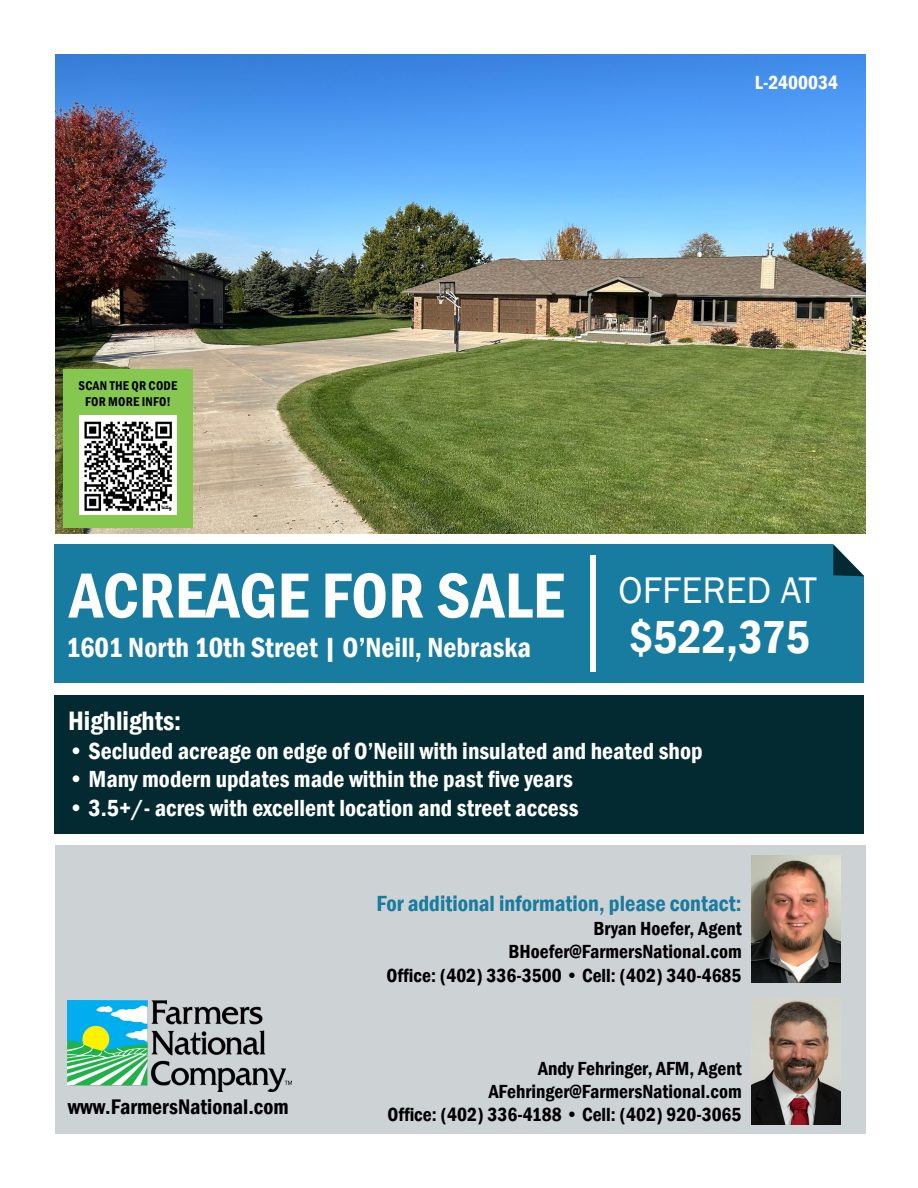
<style>
.page{position:relative;width:918px;height:1188px;background:#fff}
.page>*{position:absolute;margin:0;border:0;box-sizing:border-box;transform-origin:0 0}
.t1{font:600 condensed 66px "Franklin Gothic";color:#fff}
.t2{font:600 condensed 47.7px "Franklin Gothic";color:#fff}
.t3{font:38.1px "Franklin Gothic";color:#fff}
.t4{font:600 condensed 28.5px "Franklin Gothic";color:#fff}
.t5{font:600 condensed 27.3px "Franklin Gothic";color:#fff}
.t6{font:600 condensed 24px "Franklin Gothic";color:#fff}
.t7{font:600 condensed 22.5px "Franklin Gothic";color:#187ba0}
.t8{font:600 condensed 21.75px "Franklin Gothic";color:#000}
.t9{font:600 condensed 19.5px/23.4px "Franklin Gothic";color:#000;text-align:right}
.t10{font:600 condensed 19.5px "Franklin Gothic";color:#fff}
.t11{font:600 condensed 13.05px/15.6px "Franklin Gothic";letter-spacing:.015em;color:#000;text-align:center}
</style>
<div class="page">
<div style="left:55px;top:845px;width:810px;height:289px;background:#cdd2d4"></div>
<div style="left:54px;top:695px;width:810px;height:139px;background:#042a31"></div>
<div style="left:54px;top:544px;width:810px;height:139px;background:#187ba0"></div>
<div style="left:591px;top:555px;width:5px;height:117px;background:#fff"></div>
<svg style="left:833px;top:515px;width:33px;height:62px"></svg>
<img style="left:68px;top:1000px;width:223px;height:92px">
<img style="left:752px;top:855px;width:88px;height:127px">
<img style="left:752px;top:997px;width:88px;height:127px">
<img style="left:55px;top:54px;width:810px;height:480px">
<div style="left:63px;top:369px;width:130px;height:158px;background:#86c750"></div>
<img style="left:80px;top:416px;width:96px;height:99px">
<p class="t10" style="left:755px;top:69px;width:85px">L-2400034</p>
<p class="t11" style="left:79px;top:378px;width:100px">SCAN THE QR CODE<br>FOR MORE INFO!</p>
<h1 class="t1" style="left:70px;top:551px;width:496px">ACREAGE FOR SALE</h1>
<h3 class="t4" style="left:66px;top:629px;width:466px">1601 North 10th Street | O’Neill, Nebraska</h3>
<h3 class="t3" style="left:619px;top:566px;width:200px">OFFERED AT</h3>
<h2 class="t2" style="left:629px;top:605px;width:183px">$522,375</h2>
<h3 class="t5" style="left:68px;top:702px;width:115px">Highlights:</h3>
<p class="t6" style="left:68px;top:734px;width:636px">• Secluded acreage on edge of O’Neill with insulated and heated shop</p>
<p class="t6" style="left:68px;top:763px;width:506px">• Many modern updates made within the past five years</p>
<p class="t6" style="left:68px;top:792px;width:512px">• 3.5+/- acres with excellent location and street access</p>
<p class="t8" style="left:68px;top:1093px;width:223px">www.FarmersNational.com</p>
<p class="t7" style="left:376px;top:889px;width:367px">For additional information, please contact:</p>
<p class="t9" style="left:387px;top:916px;width:357px">Bryan Hoefer, Agent<br>BHoefer@FarmersNational.com<br>Office: (402) 336-3500 • Cell: (402) 340-4685</p>
<p class="t9" style="left:387px;top:1056px;width:356px">Andy Fehringer, AFM, Agent<br>AFehringer@FarmersNational.com<br>Office: (402) 336-4188 • Cell: (402) 920-3065</p>
</div>
